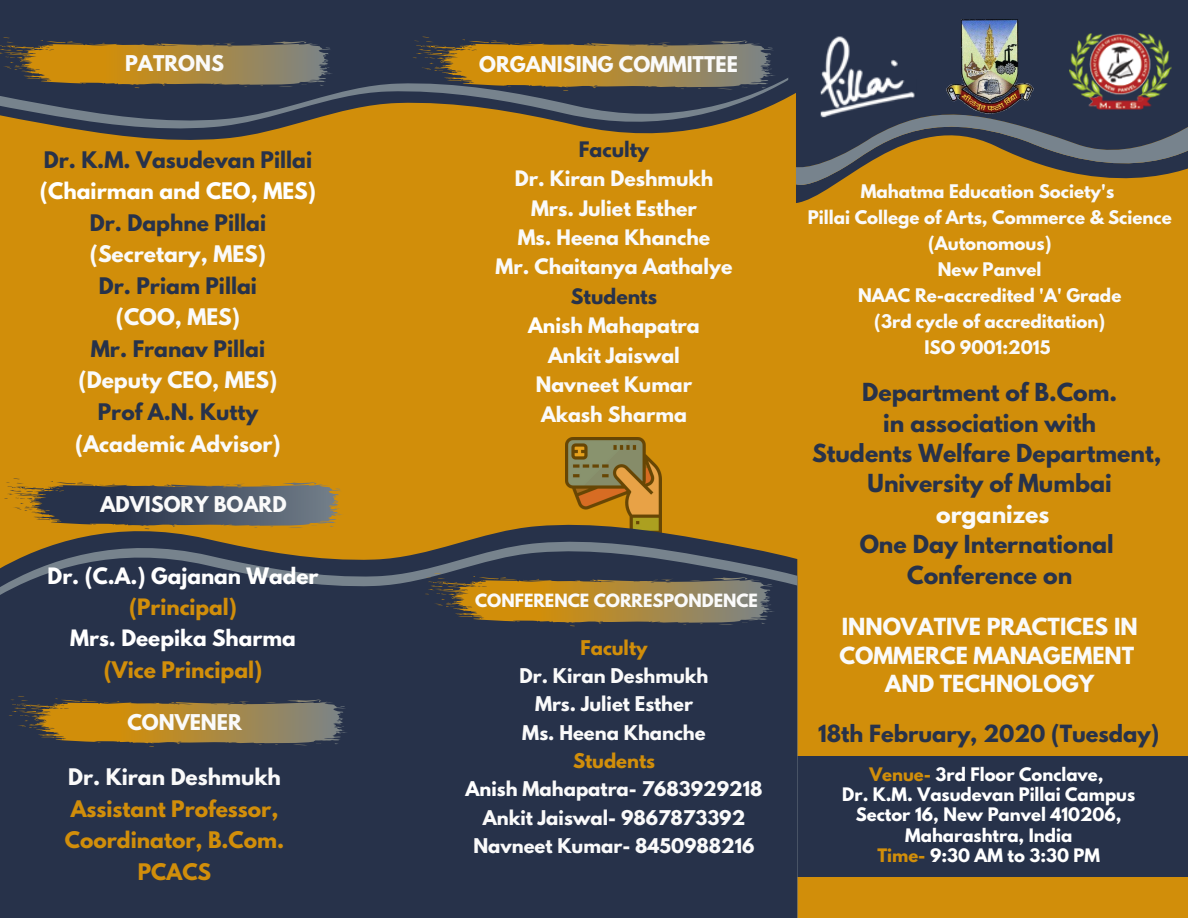
<style>
.page{position:relative;width:1188px;height:918px;background:#d18e0a}
.page>*{position:absolute;margin:0;border:0;box-sizing:border-box;transform-origin:0 0}
.t1{font:700 22.05px/30.5px "League Spartan";color:#27324a;text-align:center}
.t2{font:700 22.05px "League Spartan";color:#fafafa}
.t3{font:700 21px "League Spartan";color:#27324a}
.t4{font:700 20.85px/28.5px "League Spartan";color:#fafafa;text-align:center}
.t5{font:700 20.25px "League Spartan";color:#27324a}
.t6{font:700 20.25px "League Spartan";color:#fafafa}
.t7{font:700 20.25px/31.7px "League Spartan";color:#d18e0a;text-align:center}
.t8{font:700 20.25px "League Spartan";color:#fff}
.t9{font:700 20.1px "League Spartan";color:#fff}
.t10{font:700 20.1px "League Spartan";color:#d18e0a}
.t11{font:700 19.2px "League Spartan";color:#fafafa}
.t12{font:700 18.9px/29.4px "League Spartan";color:#fafafa;text-align:center}
.t13{font:700 18.9px "League Spartan";color:#27324a}
.t14{font:700 18px/28.3px "League Spartan";color:#fafafa;text-align:center}
.t15{font:700 18px "League Spartan";color:#d18e0a}
.t16{font:700 16.65px/26.1px "League Spartan";color:#fafafa;text-align:center}
.t17{font:700 16.5px/20.1px "League Spartan";color:#fff;text-align:center}
.t18{font:700 16.2px "League Spartan";color:#fafafa}
.s1{color:#27324a}
.s2{color:#fff}
.s3{color:#d18e0a}
</style>
<div class="page">
<svg style="left:796px;top:172px;width:379px;height:31px"></svg>
<svg style="left:796px;top:0;width:392px;height:172px;background:#45474b"></svg>
<img style="left:814px;top:35px;width:102px;height:85px">
<div style="left:791px;top:756px;width:397px;height:120px;background:#27324a"></div>
<img style="left:566px;top:438px;width:96px;height:80px">
<svg style="left:94px;top:518px;width:582px;height:17px"></svg>
<svg style="left:56px;top:535px;width:671px;height:9px;fill:#27324a"></svg>
<img style="left:1066px;top:21px;width:109px;height:91px">
<div style="left:0;top:544px;width:797px;height:374px;background:#27324a"></div>
<svg style="left:69px;top:128px;width:632px;height:8px"></svg>
<svg style="left:0;top:0;width:798px;height:128px;background:#3f4249"></svg>
<svg style="left:412px;top:37px;width:367px;height:54px"></svg>
<svg style="left:9px;top:696px;width:342px;height:63px"></svg>
<svg style="left:425px;top:573px;width:353px;height:53px"></svg>
<svg style="left:4px;top:478px;width:342px;height:51px"></svg>
<img style="left:946px;top:12px;width:87px;height:102px">
<svg style="left:0;top:37px;width:336px;height:51px"></svg>
<p class="t11" style="left:125px;top:54px;width:100px">PATRONS</p>
<p class="t5" style="left:44px;top:149px;width:270px">Dr. K.M. Vasudevan Pillai</p>
<p class="t8" style="left:40px;top:181px;width:278px">(Chairman and CEO, MES)</p>
<p class="t5" style="left:90px;top:212px;width:178px">Dr. Daphne Pillai</p>
<p class="t6" style="left:90px;top:244px;width:178px">(Secretary, MES)</p>
<p class="t5" style="left:99px;top:276px;width:160px">Dr. Priam Pillai</p>
<p class="t6" style="left:116px;top:307px;width:126px">(COO, MES)</p>
<p class="t5" style="left:91px;top:339px;width:176px">Mr. Franav Pillai</p>
<p class="t6" style="left:79px;top:370px;width:200px">(Deputy CEO, MES)</p>
<p class="t5" style="left:98px;top:402px;width:162px">Prof A.N. Kutty</p>
<p class="t6" style="left:75px;top:433px;width:207px">(Academic Advisor)</p>
<p class="t11" style="left:100px;top:494px;width:188px">ADVISORY BOARD</p>
<p class="t9" style="left:48px;top:566px;width:272px">Dr. (C.A.) Gajanan Wader</p>
<p class="t10" style="left:129px;top:597px;width:109px">(Principal)</p>
<p class="t9" style="left:70px;top:628px;width:227px">Mrs. Deepika Sharma</p>
<p class="t7" style="left:104px;top:657px;width:160px">(Vice Principal)</p>
<p class="t11" style="left:127px;top:713px;width:116px">CONVENER</p>
<p class="t6" style="left:68px;top:767px;width:214px">Dr. Kiran Deshmukh</p>
<p class="t7" style="left:65px;top:795px;width:221px">Assistant Professor,<br>Coordinator, B.Com.<br>PCACS</p>
<p class="t11" style="left:479px;top:55px;width:260px">ORGANISING COMMITTEE</p>
<p class="t13" style="left:579px;top:140px;width:72px">Faculty</p>
<p class="t12" style="left:496px;top:166px;width:238px">Dr. Kiran Deshmukh<br>Mrs. Juliet Esther<br>Ms. Heena Khanche<br>Mr. Chaitanya Aathalye</p>
<p class="t12" style="left:528px;top:284px;width:173px"><span class="s1">Students<br></span><span class="s2">Ani</span>sh Mahapatra<br>Ankit Jaiswal<br>Navneet Kumar<br>Akash Sharma</p>
<p class="t18" style="left:475px;top:592px;width:284px">CONFERENCE CORRESPONDENCE</p>
<p class="t15" style="left:581px;top:638px;width:68px">Faculty</p>
<p class="t14" style="left:520px;top:664px;width:191px">Dr. Kiran Deshmukh<br>Mrs. Juliet Esther<br>Ms. Heena Khanche</p>
<p class="t14" style="left:465px;top:749px;width:299px"><span class="s3">Students<br></span><span class="s2">Ani</span>sh Mahapatra- 7683929218<br>Ankit Jaiswal- 9867873392<br>Navneet Kumar- 8450988216</p>
<p class="t16" style="left:808px;top:180px;width:365px">Mahatma Education Society's<br>Pillai College of Arts, Commerce &amp; Science (Autonomous)<br>New Panvel<br>NAAC Re-accredited 'A' Grade<br>(3rd cycle of accreditation)<br>ISO 9001:2015</p>
<h1 class="t1" style="left:812px;top:380px;width:351px">Department of B.Com.<br>in association with<br>Students Welfare Department,<br>University of Mumbai</h1>
<h1 class="t2" style="left:936px;top:503px;width:115px">organizes</h1>
<h1 class="t1" style="left:860px;top:532px;width:256px">One Day International<br>Conference on</h1>
<p class="t4" style="left:840px;top:615px;width:300px">INNOVATIVE PRACTICES IN<br>COMMERCE MANAGEMENT<br>AND TECHNOLOGY</p>
<p class="t3" style="left:818px;top:723px;width:343px">18th February, 2020 (Tuesday)</p>
<p class="t17" style="left:842px;top:767px;width:294px"><span class="s3">Venue-</span> 3rd Floor Conclave,<br>Dr. K.M. Vasudevan Pillai Campus<br>Sector 16, New Panvel 410206,<br>Maharashtra, India<br><span class="s3">Time-</span> 9:30 AM to 3:30 PM</p>
</div>
